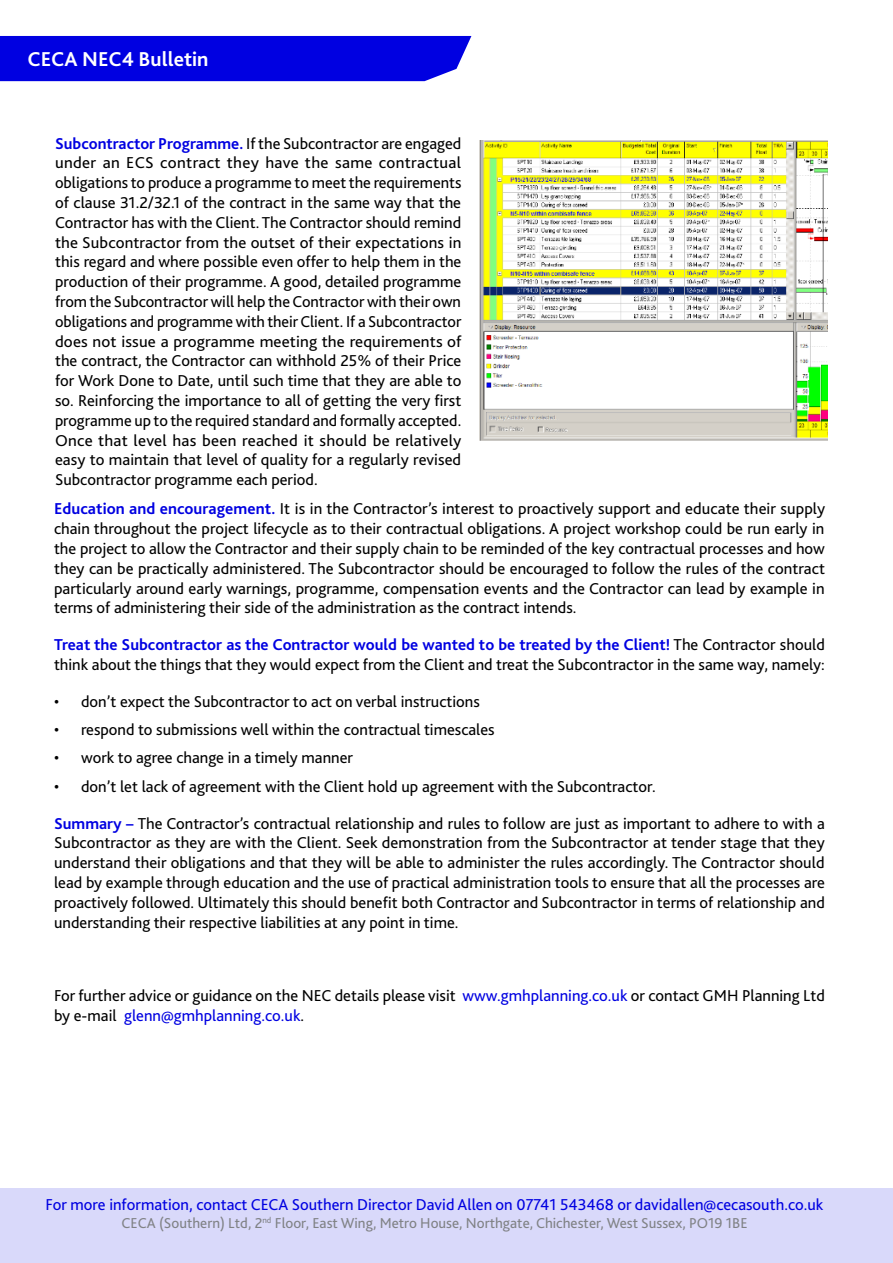
<style>
.page{position:relative;width:893px;height:1263px;background:#fff}
.page>*{position:absolute;margin:0;border:0;box-sizing:border-box;transform-origin:0 0}
.t1{font:700 21px "Bliss 2";color:#fff}
.t2{font:16.5px/19.8px "Bliss 2";color:#000;text-align:justify}
.t3{font:16.5px "Bliss 2";color:#0000e1}
.t4{font:15px "Bliss 2";color:#808285}
.s1{font-weight:700;color:#0000e1}
.s2{color:#0000e1}
</style>
<div class="page">
<div style="left:0;top:36px;width:471px;height:45px;background:#0000e1"></div>
<img style="left:479px;top:140px;width:348px;height:300px">
<div style="left:0;top:1188px;width:893px;height:75px;background:#d9d9fa"></div>
<p class="t1" style="left:28px;top:46px;width:182px">CECA NEC4 Bulletin</p>
<p class="t2" style="left:55px;top:133px;width:408px"><span class="s1">Subcontractor Programme.</span> If the Subcontractor are engaged under an ECS contract they have the same contractual obligations to produce a programme to meet the requirements of clause 31.2/32.1 of the contract in the same way that the Contractor has with the Client. The Contractor should remind the Subcontractor from the outset of their expectations in this regard and where possible even offer to help them in the production of their programme. A good, detailed programme from the Subcontractor will help the Contractor with their own obligations and programme with their Client. If a Subcontractor does not issue a programme meeting the requirements of the contract, the Contractor can withhold 25% of their Price for Work Done to Date, until such time that they are able to so. Reinforcing the importance to all of getting the very first programme up to the required standard and formally accepted.<br>Once that level has been reached it should be relatively easy to maintain that level of quality for a regularly revised Subcontractor programme each period.</p>
<p class="t2" style="left:54px;top:499px;width:773px"><span class="s1">Education and encouragement.</span> It is in the Contractor’s interest to proactively support and educate their supply chain throughout the project lifecycle as to their contractual obligations. A project workshop could be run early in the project to allow the Contractor and their supply chain to be reminded of the key contractual processes and how they can be practically administered. The Subcontractor should be encouraged to follow the rules of the contract particularly around early warnings, programme, compensation events and the Contractor can lead by example in terms of administering their side of the administration as the contract intends.</p>
<p class="t2" style="left:54px;top:635px;width:772px"><span class="s1">Treat the Subcontractor as the Contractor would be wanted to be treated by the Client!</span> The Contractor should think about the things that they would expect from the Client and treat the Subcontractor in the same way, namely:</p>
<p class="t2" style="left:54px;top:691px;width:427px">• don’t expect the Subcontractor to act on verbal instructions</p>
<p class="t2" style="left:54px;top:720px;width:442px">• respond to submissions well within the contractual timescales</p>
<p class="t2" style="left:54px;top:748px;width:301px">• work to agree change in a timely manner</p>
<p class="t2" style="left:54px;top:776px;width:603px">• don’t let lack of agreement with the Client hold up agreement with the Subcontractor.</p>
<p class="t2" style="left:54px;top:813px;width:772px"><span class="s1">Summary –</span> The Contractor’s contractual relationship and rules to follow are just as important to adhere to with a Subcontractor as they are with the Client. Seek demonstration from the Subcontractor at tender stage that they understand their obligations and that they will be able to administer the rules accordingly. The Contractor should lead by example through education and the use of practical administration tools to ensure that all the processes are proactively followed. Ultimately this should benefit both Contractor and Subcontractor in terms of relationship and understanding their respective liabilities at any point in time.</p>
<p class="t2" style="left:54px;top:986px;width:772px">For further advice or guidance on the NEC details please visit <span class="s2">www.gmhplanning.co.uk</span> or contact GMH Planning Ltd by e-mail <span class="s2">glenn@gmhplanning.co.uk</span>.</p>
<p class="t3" style="left:45px;top:1194px;width:779px">For more information, contact CECA Southern Director David Allen on 07741 543468 or davidallen@cecasouth.co.uk</p>
<p class="t4" style="left:121px;top:1213px;width:628px">CECA (Southern) Ltd, 2<sup>nd</sup> Floor, East Wing, Metro House, Northgate, Chichester, West Sussex, PO19 1BE</p>
</div>
